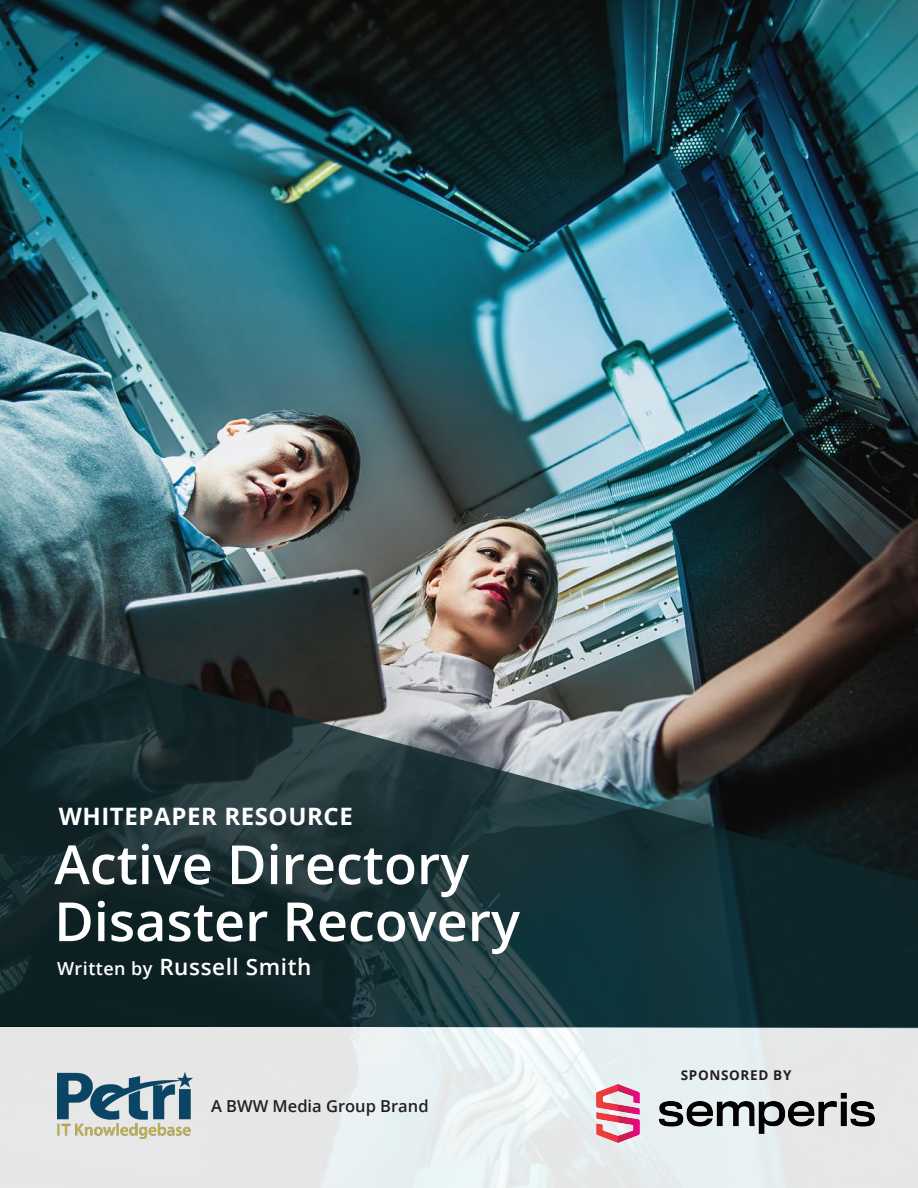
<style>
.page{position:relative;width:918px;height:1188px;background:#fff}
.page>*{position:absolute;margin:0;border:0;box-sizing:border-box;transform-origin:0 0}
.t1{font:600 54px "Open Sans";color:#fff}
.t2{font:700 24px "Open Sans";letter-spacing:.025em;color:#fff}
.t3{font:600 22.5px "Open Sans";letter-spacing:.025em;color:#fff}
.t4{font:600 16.5px "Open Sans";color:#231f20}
.t5{font:700 13.5px "Open Sans";letter-spacing:.05em;color:#231f20}
.s1{font-size:18px}
</style>
<div class="page">
<img style="left:0;top:0;width:918px;height:637px">
<svg style="left:0;top:1028px;width:918px;height:160px;background:#e7ebeb"></svg>
<img style="left:596px;top:1084px;width:278px;height:59px">
<svg style="left:0;top:637px;width:918px;height:391px;background:#293a3c"></svg>
<img style="left:58px;top:1073px;width:135px;height:65px">
<p class="t2" style="left:59px;top:800px;width:296px">WHITEPAPER RESOURCE</p>
<p class="t1" style="left:54px;top:827px;width:416px">Active Directory</p>
<p class="t1" style="left:54px;top:884px;width:467px">Disaster Recovery</p>
<p class="t3" style="left:57px;top:951px;width:256px"><span class="s1">Written by</span> Russell Smith</p>
<p class="t4" style="left:211px;top:1095px;width:219px">A BWW Media Group Brand</p>
<p class="t5" style="left:681px;top:1065px;width:112px">SPONSORED BY</p>
</div>
